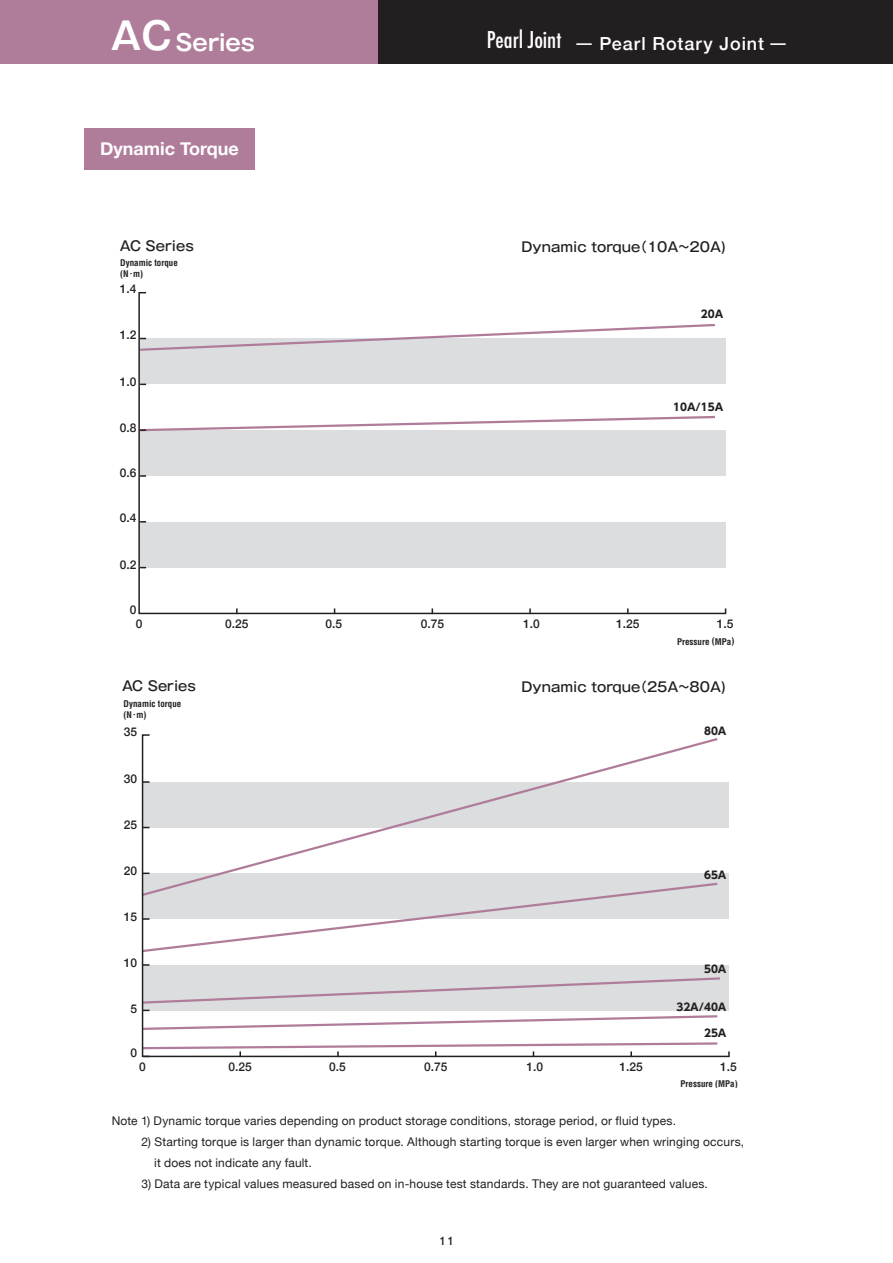
<style>
.page{position:relative;width:893px;height:1263px;background:#fff}
.page>*{position:absolute;margin:0;border:0;box-sizing:border-box;transform-origin:0 0}
.t1{font:700 22.5px "P Gothic MB101 Pr 6 N De";letter-spacing:-.005em;color:#fff}
.t2{font:500 18px "Helvetica Neue";letter-spacing:.05em;color:#fff}
.t3{font:700 18px "Helvetica Neue";color:#fff}
.t4{font:500 13.5px "P Gothic MB101 Pr 6 N";color:#231f20}
.t5{font:12px/21px "Helvetica Neue";letter-spacing:.015em;color:#231f20}
.t6{font:500 12px "Helvetica Neue";color:#231f20}
.t7{font:700 10.5px "UD Shin Go Pro";color:#231f20}
.t8{font:500 10.5px "P Gothic MB101 Pr 6 N";color:#231f20}
.t9{font:700 condensed 9px/10.8px "Helvetica LT Std";color:#231f20}
.s1{font-size:37.5px}
.s2{font-family:"Futura";font-stretch:condensed;font-size:22.5px}
.s3{font-family:"P Gothic MB101 Pr 6 N";font-weight:400}
.s4{font-family:"Koz Go Pr 6 N";font-weight:400;font-stretch:normal}
</style>
<div class="page">
<div style="left:0;top:0;width:378px;height:64px;background:#af7c9a"></div>
<div style="left:378px;top:0;width:515px;height:64px;background:#231f20"></div>
<svg style="left:138px;top:292px;width:589px;height:323px"></svg>
<svg style="left:140px;top:475px;width:6px;height:2px"></svg>
<svg style="left:138px;top:323px;width:579px;height:29px"></svg>
<svg style="left:138px;top:415px;width:579px;height:17px"></svg>
<svg style="left:236px;top:608px;width:2px;height:6px"></svg>
<svg style="left:529px;top:608px;width:2px;height:6px"></svg>
<svg style="left:627px;top:608px;width:2px;height:6px"></svg>
<svg style="left:141px;top:734px;width:588px;height:324px"></svg>
<svg style="left:141px;top:976px;width:581px;height:55px"></svg>
<svg style="left:142px;top:964px;width:7px;height:2px"></svg>
<svg style="left:141px;top:881px;width:579px;height:72px"></svg>
<svg style="left:142px;top:872px;width:7px;height:2px"></svg>
<svg style="left:142px;top:781px;width:7px;height:2px"></svg>
<svg style="left:141px;top:1041px;width:579px;height:16px"></svg>
<svg style="left:728px;top:1051px;width:2px;height:6px"></svg>
<div style="left:84px;top:128px;width:171px;height:42px;background:#af7c9a"></div>
<h1 class="t1" style="left:111px;top:30px;width:146px"><span class="s1">AC</span> Series</h1>
<h2 class="t2" style="left:487px;top:29px;width:302px"><span class="s2">Pearl Joint</span> <span class="s3">ー</span> Pearl Rotary Joint <span class="s3">ー</span></h2>
<h2 class="t3" style="left:100px;top:135px;width:140px">Dynamic Torque</h2>
<p class="t9" style="left:124px;top:234px;width:59px">Dynamic torque (N<span class="s4">･</span>m)</p>
<p class="t4" style="left:120px;top:238px;width:76px">AC Series</p>
<p class="t9" style="left:120px;top:257px;width:59px">Dynamic torque (N<span class="s4">･</span>m)</p>
<p class="t6" style="left:123px;top:256px;width:18px">1.4</p>
<p class="t6" style="left:120px;top:279px;width:18px">1.4</p>
<p class="t6" style="left:120px;top:325px;width:18px">1.2</p>
<p class="t6" style="left:120px;top:372px;width:18px">1.0</p>
<p class="t6" style="left:120px;top:418px;width:18px">0.8</p>
<p class="t6" style="left:120px;top:463px;width:18px">0.6</p>
<p class="t6" style="left:120px;top:508px;width:18px">0.4</p>
<p class="t6" style="left:120px;top:555px;width:18px">0.2</p>
<p class="t6" style="left:130px;top:600px;width:8px">0</p>
<p class="t4" style="left:522px;top:239px;width:206px">Dynamic torque（10A~20A)</p>
<p class="t7" style="left:701px;top:305px;width:24px">20A</p>
<p class="t7" style="left:673px;top:398px;width:52px">10A/15A</p>
<p class="t6" style="left:136px;top:614px;width:8px">0</p>
<p class="t6" style="left:225px;top:614px;width:25px">0.25</p>
<p class="t6" style="left:326px;top:614px;width:18px">0.5</p>
<p class="t6" style="left:421px;top:614px;width:25px">0.75</p>
<p class="t6" style="left:523px;top:614px;width:18px">1.0</p>
<p class="t6" style="left:616px;top:614px;width:25px">1.25</p>
<p class="t6" style="left:717px;top:614px;width:18px">1.5</p>
<p class="t9" style="left:677px;top:636px;width:59px">Pressure (MPa)</p>
<p class="t4" style="left:122px;top:679px;width:76px">AC Series</p>
<p class="t9" style="left:124px;top:698px;width:59px">Dynamic torque (N<span class="s4">･</span>m)</p>
<p class="t6" style="left:124px;top:722px;width:15px">35</p>
<p class="t6" style="left:124px;top:769px;width:15px">30</p>
<p class="t6" style="left:124px;top:815px;width:15px">25</p>
<p class="t6" style="left:124px;top:861px;width:15px">20</p>
<p class="t6" style="left:124px;top:907px;width:15px">15</p>
<p class="t6" style="left:124px;top:953px;width:15px">10</p>
<p class="t6" style="left:131px;top:999px;width:8px">5</p>
<p class="t6" style="left:131px;top:1043px;width:8px">0</p>
<p class="t4" style="left:522px;top:680px;width:206px">Dynamic torque（25A~80A)</p>
<p class="t7" style="left:704px;top:722px;width:24px">80A</p>
<p class="t7" style="left:704px;top:866px;width:24px">65A</p>
<p class="t7" style="left:704px;top:960px;width:24px">50A</p>
<p class="t7" style="left:676px;top:998px;width:52px">32A/40A</p>
<p class="t7" style="left:704px;top:1025px;width:24px">25A</p>
<p class="t6" style="left:139px;top:1057px;width:8px">0</p>
<p class="t6" style="left:229px;top:1057px;width:25px">0.25</p>
<p class="t6" style="left:329px;top:1057px;width:18px">0.5</p>
<p class="t6" style="left:424px;top:1057px;width:25px">0.75</p>
<p class="t6" style="left:527px;top:1057px;width:18px">1.0</p>
<p class="t6" style="left:620px;top:1057px;width:25px">1.25</p>
<p class="t6" style="left:720px;top:1057px;width:18px">1.5</p>
<p class="t9" style="left:680px;top:1079px;width:59px">Pressure (MPa)</p>
<p class="t6" style="left:717px;top:1080px;width:18px">1.5</p>
<p class="t5" style="left:112px;top:1110px;width:566px">Note 1) Dynamic torque varies depending on product storage conditions, storage period, or fluid types.</p>
<p class="t5" style="left:154px;top:1131px;width:591px;text-indent:-13px">2) Starting torque is larger than dynamic torque. Although starting torque is even larger when wringing occurs, it does not indicate any fault.</p>
<p class="t5" style="left:141px;top:1173px;width:568px">3) Data are typical values measured based on in-house test standards. They are not guaranteed values.</p>
<p class="t8" style="left:438px;top:1235px;width:17px">11</p>
</div>
